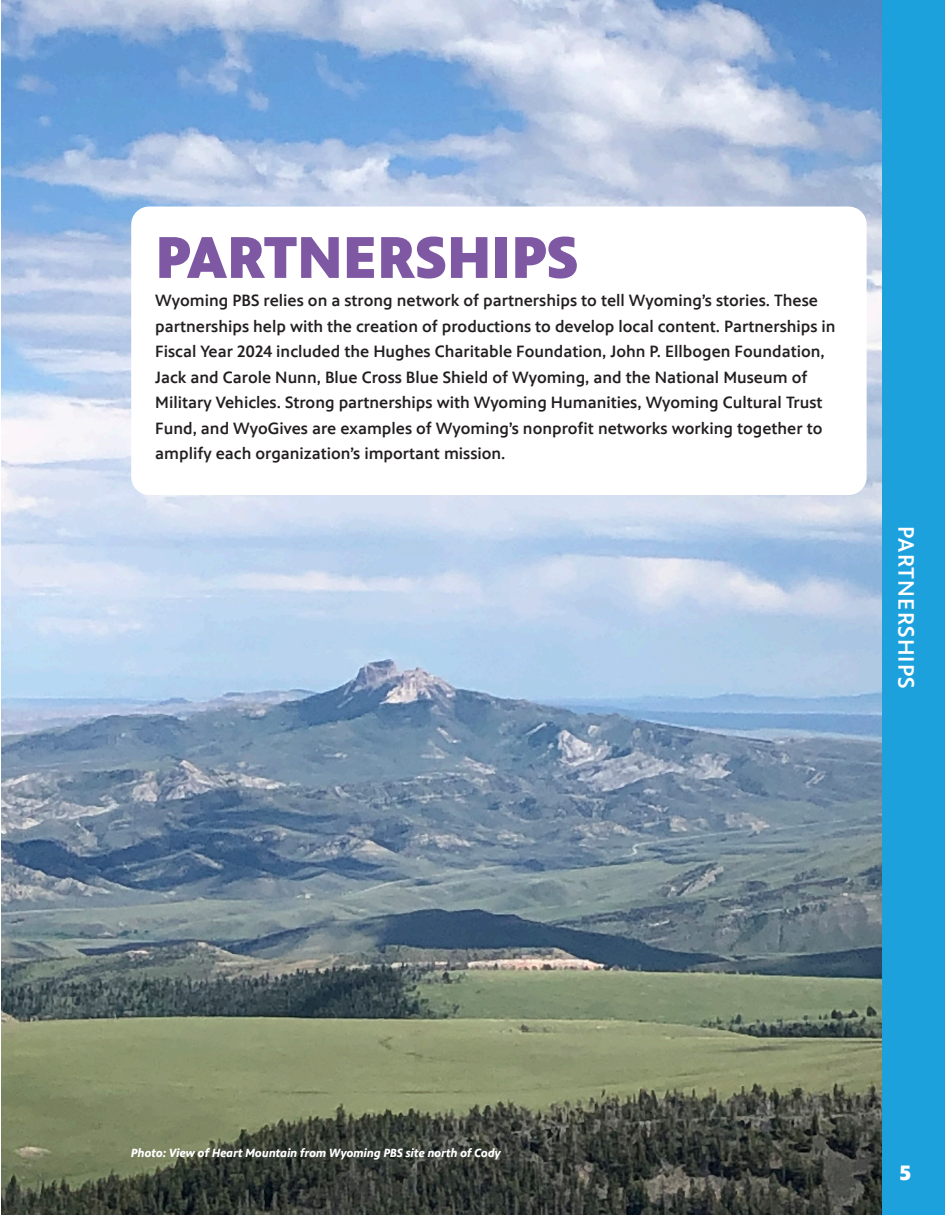
<style>
.page{position:relative;width:945px;height:1215px;background:#fff}
.page>*{position:absolute;margin:0;border:0;box-sizing:border-box;transform-origin:0 0}
.t1{font:900 60px "PBS Sans";color:#7f58a4}
.t2{font:500 22.5px "PBS Sans";letter-spacing:.05em;color:#fff}
.t3{font:900 21px "PBS Sans";color:#fff}
.t4{font:500 16.5px/25.5px "PBS Sans";color:#231f20}
.t5{font:italic 700 12px "PBS Sans";color:#fff}
</style>
<div class="page">
<div style="left:879px;top:0;width:66px;height:1215px;background:#1ca1dc"></div>
<img style="left:1px;top:1px;width:881px;height:1214px">
<div style="left:131px;top:207px;width:736px;height:288px;background:#fff;border-radius:18px"></div>
<p class="t1" style="left:155px;top:223px;width:425px">PARTNERSHIPS</p>
<p class="t4" style="left:155px;top:288px;width:682px">Wyoming PBS relies on a strong network of partnerships to tell Wyoming’s stories. These partnerships help with the creation of productions to develop local content. Partnerships in Fiscal Year 2024 included the Hughes Charitable Foundation, John P. Ellbogen Foundation, Jack and Carole Nunn, Blue Cross Blue Shield of Wyoming, and the National Museum of Military Vehicles. Strong partnerships with Wyoming Humanities, Wyoming Cultural Trust Fund, and WyoGives are examples of Wyoming’s nonprofit networks working together to amplify each organization’s important mission.</p>
<p class="t2" style="left:919px;top:526px;width:164px;rotate:90deg">PARTNERSHIPS</p>
<p class="t5" style="left:131px;top:1146px;width:371px">Photo: View of Heart Mountain from Wyoming PBS site north of Cody</p>
<p class="t3" style="left:899px;top:1161px;width:13px">5</p>
</div>
